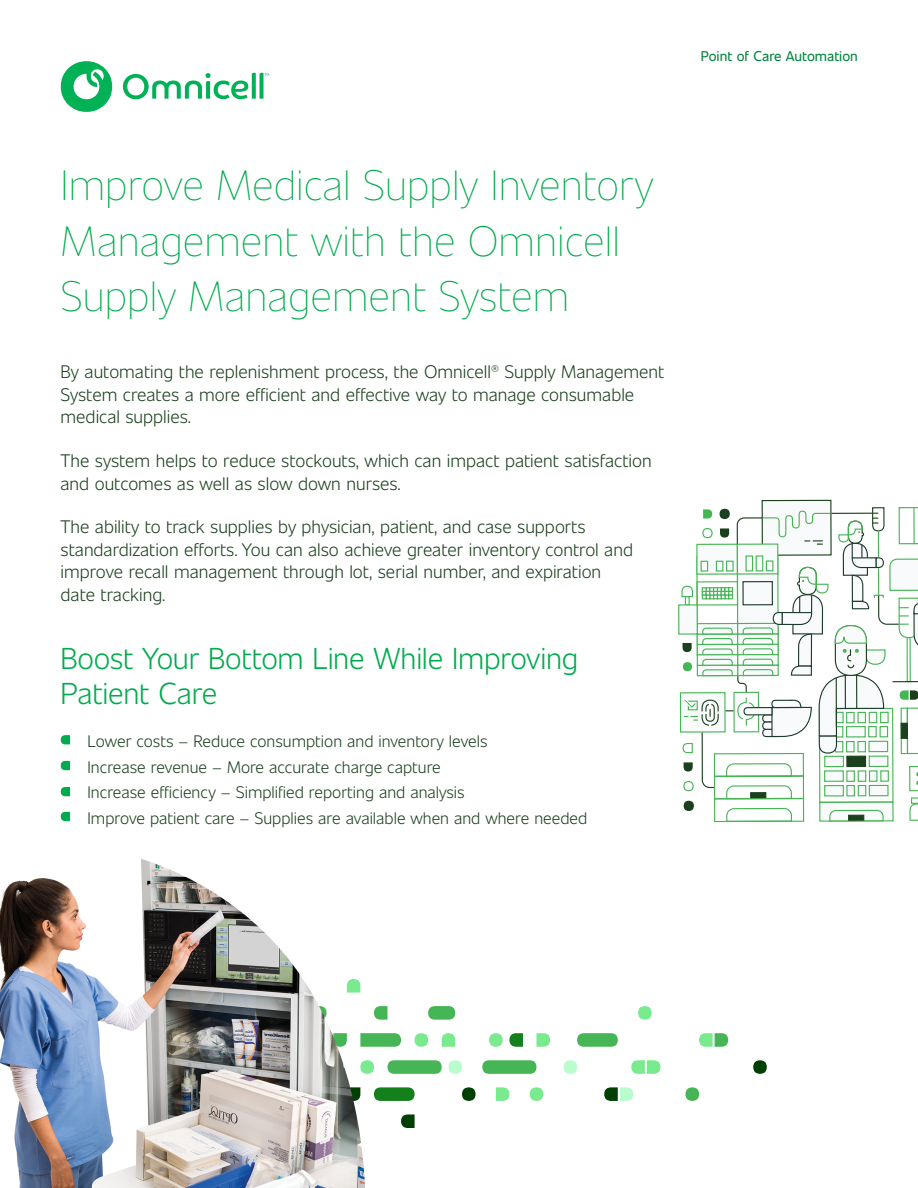
<style>
.page{position:relative;width:918px;height:1188px;background:#fff}
.page>*{position:absolute;margin:0;border:0;box-sizing:border-box;transform-origin:0 0}
.t1{font:200 42px/55.5px "Unitext";color:#00ab4d}
.t2{font:300 30px/34.5px "Unitext";letter-spacing:-.01em;color:#00ab4e}
.t3{font:300 18px/22.5px "Unitext";color:#1c401d}
.t4{font:300 16.5px/25.5px "Unitext";color:#1c401d}
.t5{font:13.95px "Unitext";color:#00833b}
</style>
<div class="page">
<svg style="left:530px;top:1087px;width:13px;height:14px"></svg>
<svg style="left:448px;top:1060px;width:14px;height:14px"></svg>
<svg style="left:365px;top:1060px;width:9px;height:14px"></svg>
<svg style="left:686px;top:1087px;width:13px;height:14px"></svg>
<svg style="left:564px;top:1060px;width:13px;height:14px"></svg>
<svg style="left:388px;top:1060px;width:54px;height:14px"></svg>
<svg style="left:374px;top:1087px;width:41px;height:14px"></svg>
<svg style="left:482px;top:1060px;width:55px;height:14px"></svg>
<svg style="left:489px;top:1033px;width:14px;height:14px"></svg>
<svg style="left:415px;top:1033px;width:13px;height:14px"></svg>
<svg style="left:365px;top:1033px;width:36px;height:14px"></svg>
<svg style="left:537px;top:1033px;width:13px;height:14px"></svg>
<svg style="left:509px;top:1033px;width:14px;height:14px"></svg>
<svg style="left:496px;top:1087px;width:13px;height:14px"></svg>
<svg style="left:401px;top:1114px;width:14px;height:14px"></svg>
<svg style="left:604px;top:1087px;width:29px;height:14px"></svg>
<svg style="left:631px;top:1060px;width:29px;height:14px"></svg>
<svg style="left:699px;top:1033px;width:29px;height:14px"></svg>
<svg style="left:577px;top:1033px;width:41px;height:14px"></svg>
<svg style="left:462px;top:1087px;width:14px;height:14px"></svg>
<svg style="left:638px;top:1006px;width:14px;height:14px"></svg>
<svg style="left:753px;top:1060px;width:14px;height:14px"></svg>
<svg style="left:374px;top:1006px;width:14px;height:14px"></svg>
<svg style="left:442px;top:1033px;width:13px;height:14px"></svg>
<svg style="left:428px;top:1006px;width:27px;height:14px"></svg>
<svg style="left:61px;top:61px;width:52px;height:51px"></svg>
<svg style="left:123px;top:73px;width:146px;height:26px"></svg>
<svg style="left:61px;top:735px;width:9px;height:9px"></svg>
<svg style="left:61px;top:761px;width:9px;height:9px"></svg>
<svg style="left:61px;top:787px;width:9px;height:9px"></svg>
<svg style="left:61px;top:812px;width:9px;height:9px"></svg>
<img style="left:0;top:858px;width:365px;height:330px">
<div style="left:680px;top:692px;width:46px;height:41px;border:1px solid #46b554"></div>
<div style="left:679px;top:605px;width:18px;height:29px;background:#f9fafb"></div>
<div style="left:678px;top:604px;width:20px;height:31px;border:1px solid #46b554"></div>
<svg style="left:681px;top:499px;width:237px;height:324px"></svg>
<p class="t5" style="left:701px;top:46px;width:158px">Point of Care Automation</p>
<h1 class="t1" style="left:61px;top:155px;width:595px">Improve Medical Supply Inventory<br>Management with the Omnicell<br>Supply Management System</h1>
<p class="t3" style="left:61px;top:360px;width:605px">By automating the replenishment process, the Omnicell® Supply Management<br>System creates a more efficient and effective way to manage consumable medical supplies.</p>
<p class="t3" style="left:61px;top:448px;width:593px">The system helps to reduce stockouts, which can impact patient satisfaction and outcomes as well as slow down nurses.</p>
<p class="t3" style="left:61px;top:514px;width:574px">The ability to track supplies by physician, patient, and case supports standardization efforts. You can also achieve greater inventory control and improve recall management through lot, serial number, and expiration date tracking.</p>
<h2 class="t2" style="left:61px;top:639px;width:519px">Boost Your Bottom Line While Improving<br>Patient Care</h2>
<p class="t4" style="left:88px;top:727px;width:501px">Lower costs – Reduce consumption and inventory levels<br>Increase revenue – More accurate charge capture<br>Increase efficiency – Simplified reporting and analysis<br>Improve patient care – Supplies are available when and where needed</p>
</div>
